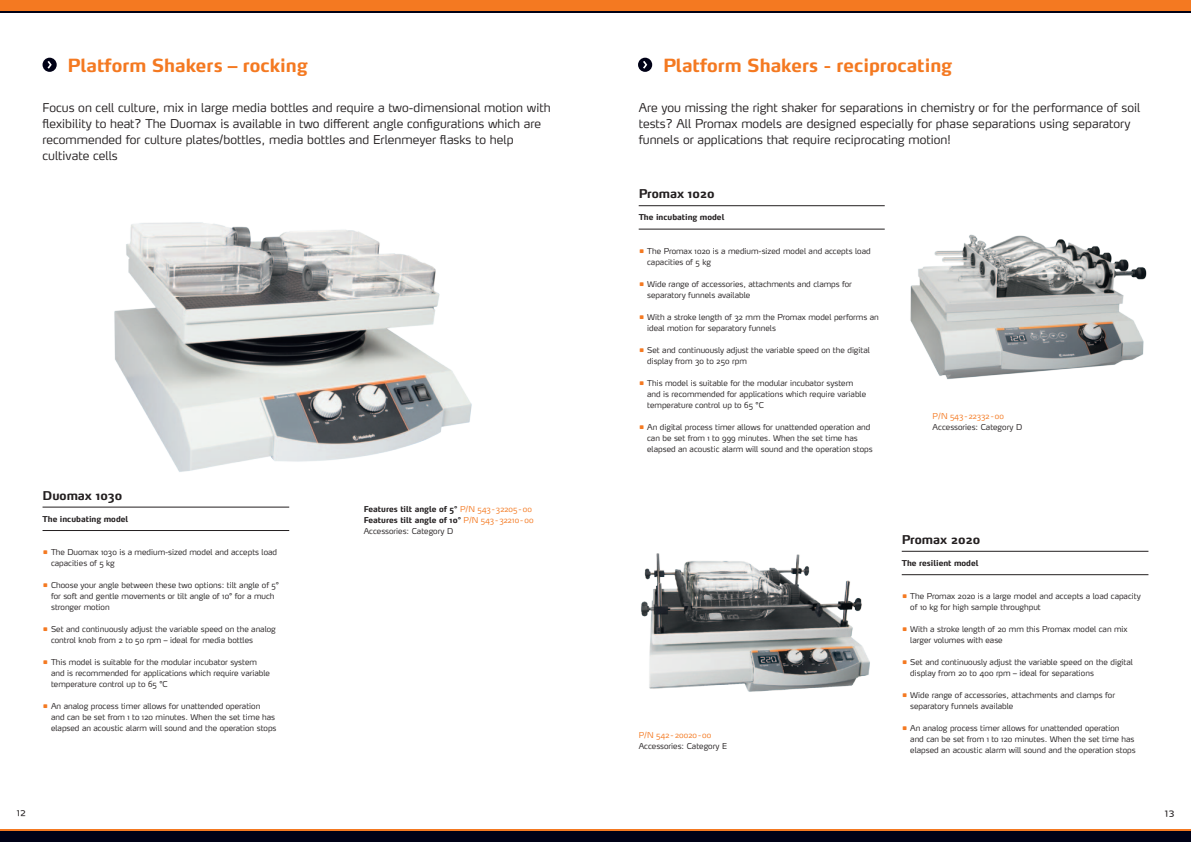
<style>
.page{position:relative;width:1191px;height:842px;background:#fff}
.page>*{position:absolute;margin:0;border:0;box-sizing:border-box;transform-origin:0 0}
.t1{font:700 18px "Max";color:#f47921}
.t2{font:14px "Max Light SC Expert";color:#231f20}
.t3{font:13px "Max Light SC Expert";color:#231f20}
.t4{font:300 12px/16px "Max";color:#231f20}
.t5{font:700 12px "Max";color:#231f20}
.t6{font:300 8px/11px "Max";color:#231f20}
.t7{font:700 8px/11px "Max";color:#231f20}
.t8{font:300 8px "Max";letter-spacing:-.015em;color:#f47921}
.s1{font-size:14px;color:#f47921}
.s2{font-weight:300;color:#f47921}
.s3{font-weight:300}
</style>
<div class="page">
<div style="left:0;top:831px;width:595px;height:11px;background:#000116"></div>
<div style="left:595px;top:831px;width:596px;height:11px;background:#000116"></div>
<div style="left:0;top:0;width:595px;height:11px;background:#f47921"></div>
<div style="left:595px;top:0;width:596px;height:11px;background:#f47921"></div>
<hr style="left:0;top:829px;width:595px;height:2px;background:#f47921">
<hr style="left:595px;top:829px;width:596px;height:2px;background:#f47921">
<hr style="left:0;top:11px;width:595px;height:2px;background:#000116">
<hr style="left:595px;top:11px;width:596px;height:2px;background:#000116">
<div style="left:43px;top:58px;width:14px;height:14px;background:#000116;border-radius:50%"></div>
<svg style="left:48px;top:61px;width:4px;height:8px"></svg>
<hr style="left:43px;top:507px;width:246px;height:1px;background:#231f20">
<hr style="left:43px;top:530px;width:246px;height:1px;background:#231f20">
<img style="left:641px;top:553px;width:229px;height:139px">
<div style="left:638px;top:58px;width:14px;height:14px;background:#000116;border-radius:50%"></div>
<svg style="left:643px;top:61px;width:4px;height:8px"></svg>
<hr style="left:638px;top:205px;width:246px;height:1px;background:#231f20">
<hr style="left:638px;top:229px;width:246px;height:1px;background:#231f20">
<hr style="left:901px;top:551px;width:247px;height:1px;background:#231f20">
<hr style="left:901px;top:574px;width:247px;height:1px;background:#231f20">
<img style="left:114px;top:222px;width:358px;height:250px">
<img style="left:910px;top:234px;width:237px;height:146px">
<h1 class="t1" style="left:67px;top:54px;width:242px">Platform Shakers – rocking</h1>
<p class="t4" style="left:43px;top:99px;width:509px">Focus on cell culture, mix in large media bottles and require a two-dimensional motion with flexibility to heat? The Duomax is available in two different angle configurations which are recommended for culture plates/bottles, media bottles and Erlenmeyer flasks to help cultivate cells</p>
<h3 class="t5" style="left:43px;top:487px;width:81px">Duomax 1030</h3>
<p class="t7" style="left:43px;top:513px;width:87px">The incubating model</p>
<p class="t6" style="left:51px;top:547px;width:228px;text-indent:-9px"><span class="s1">•</span> The Duomax 1030 is a medium-sized model and accepts load capacities of 5 kg</p>
<p class="t6" style="left:51px;top:580px;width:230px;text-indent:-9px"><span class="s1">•</span> Choose your angle between these two options: tilt angle of 5° for soft and gentle movements or tilt angle of 10° for a much stronger motion</p>
<p class="t6" style="left:51px;top:624px;width:226px;text-indent:-9px"><span class="s1">•</span> Set and continuously adjust the variable speed on the analog control knob from 2 to 50 rpm – ideal for media bottles</p>
<p class="t6" style="left:51px;top:657px;width:220px;text-indent:-9px"><span class="s1">•</span> This model is suitable for the modular incubator system and is recommended for applications which require variable temperature control up to 65 °C</p>
<p class="t6" style="left:51px;top:701px;width:227px;text-indent:-9px"><span class="s1">•</span> An analog process timer allows for unattended operation<br>and can be set from 1 to 120 minutes. When the set time has elapsed an acoustic alarm will sound and the operation stops</p>
<p class="t7" style="left:364px;top:503px;width:171px">Features tilt angle of 5° <span class="s2">P/N 543-32205-00<br></span>Features tilt angle of 10° <span class="s2">P/N 543-32210-00<br></span><span class="s3">Accessories: Category D</span></p>
<h1 class="t1" style="left:663px;top:54px;width:291px">Platform Shakers - reciprocating</h1>
<p class="t4" style="left:638px;top:99px;width:503px">Are you missing the right shaker for separations in chemistry or for the performance of soil tests? All Promax models are designed especially for phase separations using separatory funnels or applications that require reciprocating motion!</p>
<h3 class="t5" style="left:638px;top:186px;width:77px">Promax 1020</h3>
<p class="t7" style="left:638px;top:212px;width:87px">The incubating model</p>
<p class="t6" style="left:647px;top:245px;width:225px;text-indent:-9px"><span class="s1">•</span> The Promax 1020 is a medium-sized model and accepts load capacities of 5 kg</p>
<p class="t6" style="left:647px;top:278px;width:206px;text-indent:-9px"><span class="s1">•</span> Wide range of accessories, attachments and clamps for separatory funnels available</p>
<p class="t6" style="left:647px;top:311px;width:233px;text-indent:-9px"><span class="s1">•</span> With a stroke length of 32 mm the Promax model performs an ideal motion for separatory funnels</p>
<p class="t6" style="left:647px;top:344px;width:224px;text-indent:-9px"><span class="s1">•</span> Set and continuously adjust the variable speed on the digital display from 30 to 250 rpm</p>
<p class="t6" style="left:647px;top:377px;width:220px;text-indent:-9px"><span class="s1">•</span> This model is suitable for the modular incubator system and is recommended for applications which require variable temperature control up to 65 °C</p>
<p class="t6" style="left:647px;top:421px;width:227px;text-indent:-9px"><span class="s1">•</span> An digital process timer allows for unattended operation and can be set from 1 to 999 minutes. When the set time has elapsed an acoustic alarm will sound and the operation stops</p>
<p class="t8" style="left:932px;top:411px;width:73px">P/N 543-22332-00</p>
<p class="t6" style="left:932px;top:421px;width:91px">Accessories: Category D</p>
<p class="t8" style="left:638px;top:730px;width:74px">P/N 542-20020-00</p>
<p class="t6" style="left:638px;top:740px;width:90px">Accessories: Category E</p>
<h3 class="t5" style="left:901px;top:532px;width:80px">Promax 2020</h3>
<p class="t7" style="left:901px;top:557px;width:78px">The resilient model</p>
<p class="t6" style="left:910px;top:591px;width:232px;text-indent:-9px"><span class="s1">•</span> The Promax 2020 is a large model and accepts a load capacity of 10 kg for high sample throughput</p>
<p class="t6" style="left:910px;top:624px;width:219px;text-indent:-9px"><span class="s1">•</span> With a stroke length of 20 mm this Promax model can mix larger volumes with ease</p>
<p class="t6" style="left:910px;top:657px;width:224px;text-indent:-9px"><span class="s1">•</span> Set and continuously adjust the variable speed on the digital display from 20 to 400 rpm – ideal for separations</p>
<p class="t6" style="left:910px;top:690px;width:206px;text-indent:-9px"><span class="s1">•</span> Wide range of accessories, attachments and clamps for separatory funnels available</p>
<p class="t6" style="left:910px;top:723px;width:227px;text-indent:-9px"><span class="s1">•</span> An analog process timer allows for unattended operation<br>and can be set from 1 to 120 minutes. When the set time has elapsed an acoustic alarm will sound and the operation stops</p>
<h3 class="t3" style="left:17px;top:807px;width:11px">12</h3>
<h2 class="t2" style="left:1164px;top:807px;width:11px">13</h2>
</div>
